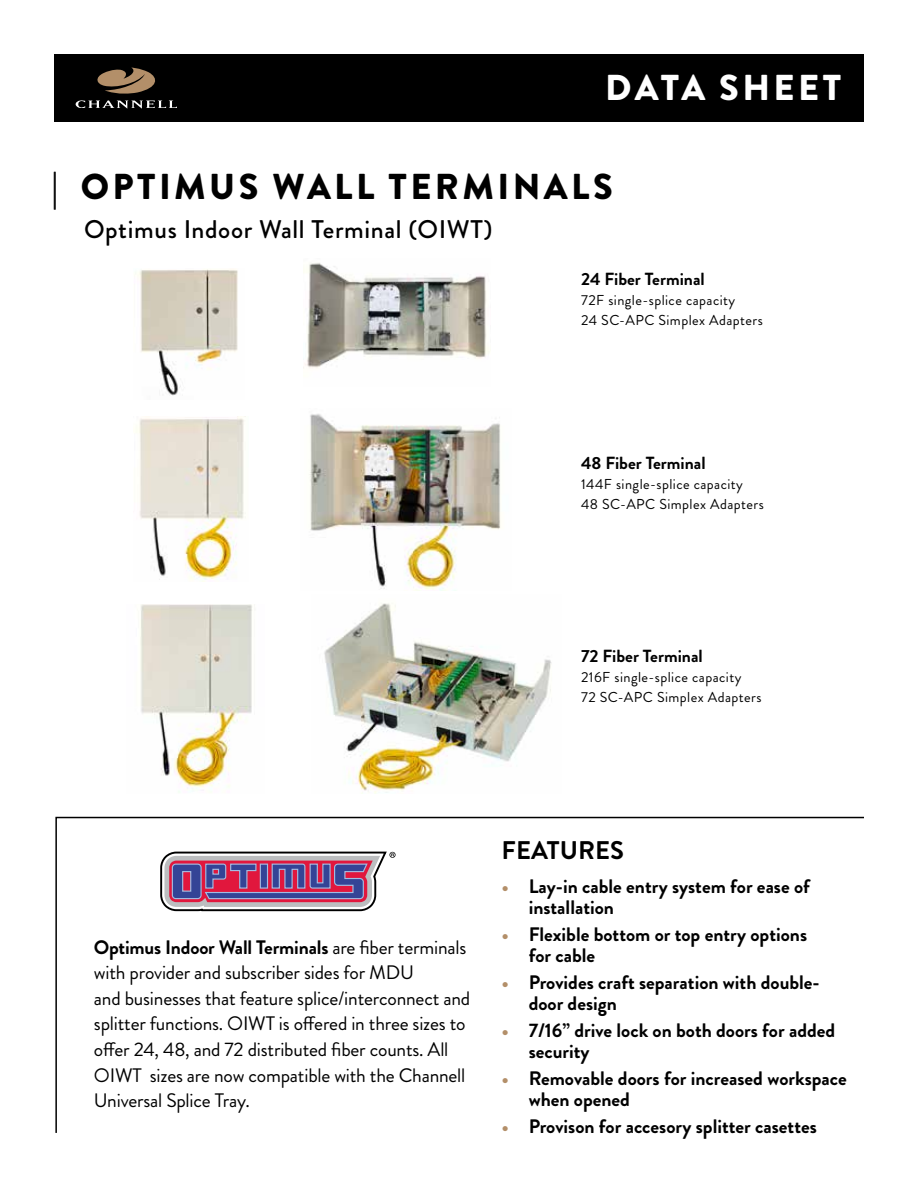
<style>
.page{position:relative;width:918px;height:1188px;background:#fff}
.page>*{position:absolute;margin:0;border:0;box-sizing:border-box;transform-origin:0 0}
.t1{font:900 36px "Brandon Grotesque";letter-spacing:.095em;color:#000}
.t2{font:900 36px "Brandon Grotesque";letter-spacing:.095em;color:#fff}
.t3{font:500 25.5px "Brandon Grotesque";letter-spacing:.025em;color:#000}
.t4{font:700 25.5px "Brandon Grotesque";color:#000}
.t5{font:19.5px/25.5px "Brandon Grotesque";letter-spacing:-.01em;color:#000}
.t6{font:700 19.5px/20.7px "Brandon Grotesque";color:#000}
.t7{font:700 17.55px "Brandon Grotesque";color:#000}
.t8{font:14.4px/20px "Brandon Grotesque";letter-spacing:.03em;color:#000}
.s1{font-weight:700}
.s2{color:#b38f69}
</style>
<div class="page">
<div style="left:54px;top:54px;width:810px;height:68px;background:#000"></div>
<svg style="left:75px;top:67px;width:102px;height:42px"></svg>
<svg style="left:55px;top:816px;width:809px;height:317px"></svg>
<img style="left:140px;top:604px;width:112px;height:188px">
<img style="left:304px;top:263px;width:186px;height:105px">
<img style="left:135px;top:269px;width:103px;height:127px">
<img style="left:135px;top:416px;width:111px;height:166px">
<img style="left:309px;top:414px;width:192px;height:176px">
<img style="left:324px;top:603px;width:228px;height:190px">
<svg style="left:159px;top:851px;width:237px;height:62px"></svg>
<h1 class="t2" style="left:605px;top:62px;width:237px">DATA SHEET</h1>
<h1 class="t1" style="left:52px;top:161px;width:562px">| OPTIMUS WALL TERMINALS</h1>
<h2 class="t3" style="left:84px;top:212px;width:410px">Optimus Indoor Wall Terminal (OIWT)</h2>
<p class="t7" style="left:581px;top:267px;width:125px">24 Fiber Terminal</p>
<p class="t8" style="left:581px;top:290px;width:183px">72F single-splice capacity<br>24 SC-APC Simplex Adapters</p>
<p class="t7" style="left:581px;top:451px;width:126px">48 Fiber Terminal</p>
<p class="t8" style="left:581px;top:474px;width:184px">144F single-splice capacity<br>48 SC-APC Simplex Adapters</p>
<p class="t7" style="left:581px;top:644px;width:123px">72 Fiber Terminal</p>
<p class="t8" style="left:581px;top:667px;width:182px">216F single-splice capacity<br>72 SC-APC Simplex Adapters</p>
<p class="t5" style="left:94px;top:935px;width:378px"><span class="s1">Optimus Indoor Wall Terminals</span> are fiber terminals with provider and subscriber sides for MDU<br>and businesses that feature splice/interconnect and splitter functions. OIWT is offered in three sizes to offer 24, 48, and 72 distributed fiber counts. All OIWT sizes are now compatible with the Channell Universal Splice Tray.</p>
<h2 class="t4" style="left:502px;top:832px;width:124px">FEATURES</h2>
<p class="t6" style="left:529px;top:876px;width:283px;text-indent:-27px"><span class="s2">•</span> Lay-in cable entry system for ease of installation</p>
<p class="t6" style="left:529px;top:924px;width:280px;text-indent:-27px"><span class="s2">•</span> Flexible bottom or top entry options for cable</p>
<p class="t6" style="left:529px;top:972px;width:293px;text-indent:-27px"><span class="s2">•</span> Provides craft separation with double&shy;door design</p>
<p class="t6" style="left:529px;top:1020px;width:308px;text-indent:-27px"><span class="s2">•</span> 7/16” drive lock on both doors for added security</p>
<p class="t6" style="left:529px;top:1068px;width:320px;text-indent:-27px"><span class="s2">•</span> Removable doors for increased workspace when opened</p>
<p class="t6" style="left:502px;top:1116px;width:317px"><span class="s2">•</span> Provison for accesory splitter casettes</p>
</div>
